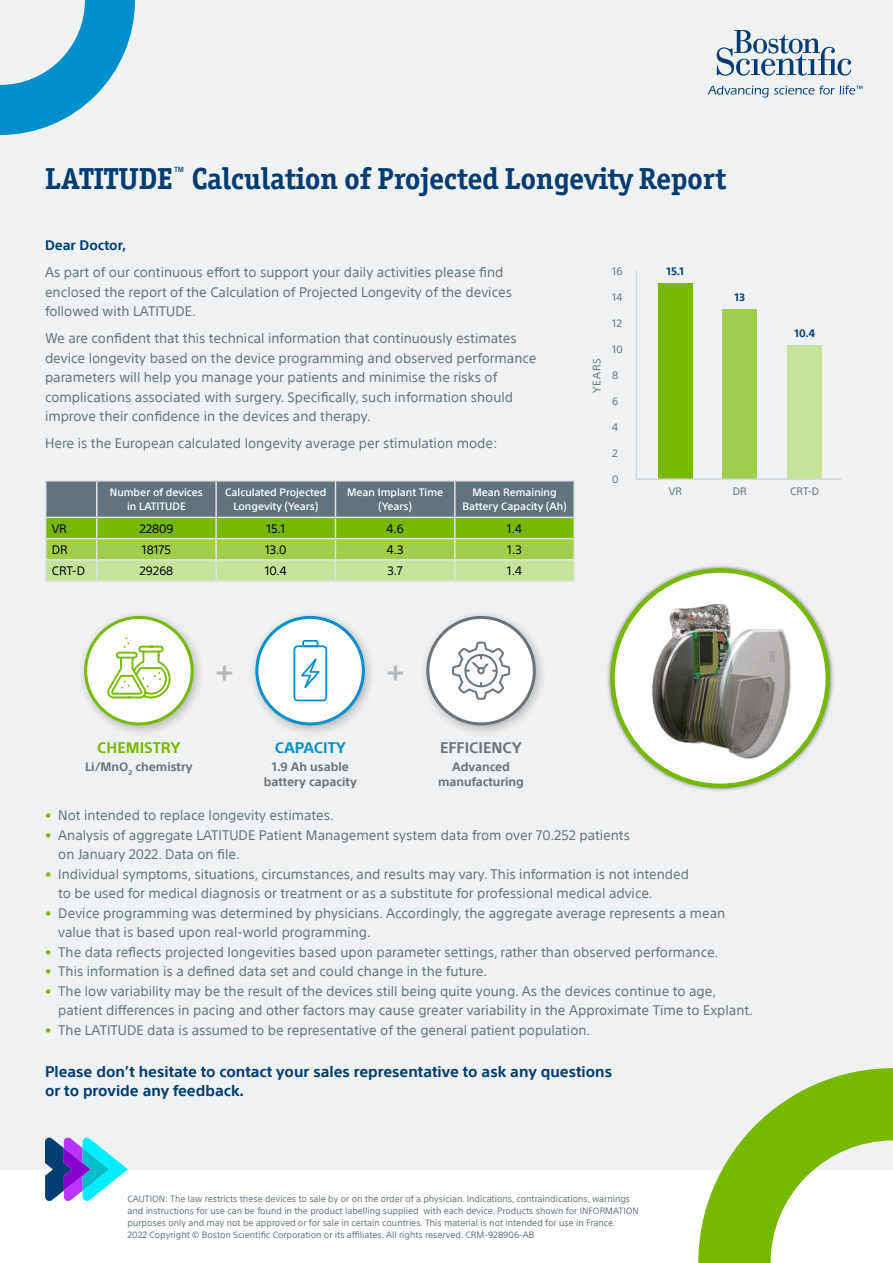
<style>
.page{position:relative;width:893px;height:1263px;background:#fff}
.page>*{position:absolute;margin:0;border:0;box-sizing:border-box;transform-origin:0 0}
.t1{font:700 31.8px "SST";color:#b4b9bd}
.t2{font:700 30.45px "Officina Serif ITC Pro";color:#003c71}
.t3{font:700 15px/19.5px "SST";color:#003c71}
.t4{font:700 15px "SST";color:#6a737b}
.t5{font:700 15px "SST";color:#76b900}
.t6{font:700 15px "SST";color:#008ecd}
.t7{font:13.5px/19.5px "SST";color:#61737b}
.t8{font:700 13.5px "SST";color:#003c71}
.t9{font:700 12px/15px "SST";color:#6a737b;text-align:center}
.t10{font:12px "SST";color:#000}
.t11{font:500 10.5px/13.5px "SST";color:#fff;text-align:center}
.t12{font:10.5px "SST";color:#61737b}
.t13{font:700 10.5px "SST";color:#003c71}
.t14{font:9px/12px "SST";color:#61737b}
.s1{color:#76b900}
</style>
<div class="page">
<div style="left:1px;top:0;width:892px;height:1169px;background:#eff1f2"></div>
<div style="left:605px;top:564px;width:229px;height:229px;background:#000;opacity:.5"></div>
<svg style="left:612px;top:570px;width:216px;height:216px"></svg>
<div style="left:248px;top:608px;width:129px;height:129px;background:#000;opacity:.3"></div>
<div style="left:242px;top:606px;width:135px;height:119px;background:#000;opacity:.3"></div>
<div style="left:257px;top:617px;width:106px;height:107px;background:#fff;border-radius:50%"></div>
<div style="left:255px;top:616px;width:110px;height:109px;border:3px solid #008ecd;border-radius:50%"></div>
<div style="left:76px;top:608px;width:130px;height:129px;background:#000;opacity:.3"></div>
<div style="left:70px;top:606px;width:135px;height:119px;background:#000;opacity:.3"></div>
<div style="left:86px;top:617px;width:106px;height:107px;background:#fff;border-radius:50%"></div>
<div style="left:84px;top:616px;width:110px;height:109px;border:3px solid #76b900;border-radius:50%"></div>
<svg style="left:107px;top:637px;width:64px;height:61px"></svg>
<svg style="left:294px;top:640px;width:33px;height:61px"></svg>
<div style="left:419px;top:608px;width:129px;height:129px;background:#000;opacity:.3"></div>
<div style="left:413px;top:606px;width:135px;height:119px;background:#000;opacity:.3"></div>
<div style="left:428px;top:617px;width:106px;height:107px;background:#fff;border-radius:50%"></div>
<div style="left:426px;top:616px;width:110px;height:109px;border:3px solid #6a737b;border-radius:50%"></div>
<svg style="left:452px;top:641px;width:58px;height:59px"></svg>
<svg style="left:717px;top:30px;width:134px;height:46px"></svg>
<svg style="left:708px;top:86px;width:154px;height:12px"></svg>
<svg style="left:698px;top:1068px;width:195px;height:195px"></svg>
<hr style="left:45px;top:480px;width:52px;height:2px;background:#dfe3e4">
<hr style="left:97px;top:480px;width:119px;height:2px;background:#dfe3e4">
<hr style="left:216px;top:480px;width:119px;height:2px;background:#dfe3e4">
<hr style="left:335px;top:480px;width:120px;height:2px;background:#dfe3e4">
<hr style="left:455px;top:480px;width:120px;height:2px;background:#dfe3e4">
<svg style="left:45px;top:481px;width:530px;height:99px;background:#8daf66"></svg>
<hr style="left:45px;top:580px;width:52px;height:2px;background:#dfe3e4">
<hr style="left:97px;top:580px;width:119px;height:2px;background:#dfe3e4">
<hr style="left:216px;top:580px;width:119px;height:2px;background:#dfe3e4">
<hr style="left:335px;top:580px;width:120px;height:2px;background:#dfe3e4">
<hr style="left:455px;top:580px;width:120px;height:2px;background:#dfe3e4">
<img style="left:605px;top:585px;width:229px;height:203px">
<svg style="left:636px;top:271px;width:205px;height:209px"></svg>
<svg style="left:45px;top:1137px;width:83px;height:64px"></svg>
<svg style="left:0;top:0;width:135px;height:135px"></svg>
<h2 class="t2" style="left:45px;top:160px;width:682px">LATITUDE<sup>™</sup> Calculation of Projected Longevity Report</h2>
<p class="t8" style="left:45px;top:238px;width:83px">Dear Doctor,</p>
<p class="t7" style="left:45px;top:263px;width:469px">As part of our continuous effort to support your daily activities please find enclosed the report of the Calculation of Projected Longevity of the devices followed with LATITUDE.</p>
<p class="t7" style="left:45px;top:329px;width:493px">We are confident that this technical information that continuously estimates device longevity based on the device programming and observed performance parameters will help you manage your patients and minimise the risks of complications associated with surgery. Specifically, such information should improve their confidence in the devices and therapy.</p>
<p class="t7" style="left:45px;top:434px;width:454px">Here is the European calculated longevity average per stimulation mode:</p>
<p class="t12" style="left:591px;top:393px;width:37px;rotate:-90deg">YEARS</p>
<p class="t12" style="left:612px;top:265px;width:12px">16</p>
<p class="t12" style="left:612px;top:291px;width:12px">14</p>
<p class="t12" style="left:612px;top:317px;width:11px">12</p>
<p class="t12" style="left:612px;top:343px;width:12px">10</p>
<p class="t12" style="left:612px;top:369px;width:8px">8</p>
<p class="t12" style="left:612px;top:395px;width:8px">6</p>
<p class="t12" style="left:612px;top:421px;width:8px">4</p>
<p class="t12" style="left:612px;top:447px;width:7px">2</p>
<p class="t12" style="left:612px;top:473px;width:8px">0</p>
<p class="t13" style="left:666px;top:265px;width:19px">15.1</p>
<p class="t13" style="left:734px;top:291px;width:12px">13</p>
<p class="t11" style="left:110px;top:486px;width:95px">Number of devices in LATITUDE</p>
<p class="t11" style="left:225px;top:486px;width:103px">Calculated Projected<br>Longevity (Years)</p>
<p class="t11" style="left:347px;top:486px;width:98px">Mean Implant Time (Years)</p>
<p class="t11" style="left:462px;top:486px;width:106px">Mean Remaining<br>Battery Capacity (Ah)</p>
<p class="t10" style="left:52px;top:521px;width:16px">VR</p>
<p class="t10" style="left:139px;top:521px;width:36px">22809</p>
<p class="t10" style="left:266px;top:521px;width:20px">15.1</p>
<p class="t10" style="left:387px;top:521px;width:19px">4.6</p>
<p class="t10" style="left:507px;top:521px;width:17px">1.4</p>
<p class="t10" style="left:52px;top:542px;width:17px">DR</p>
<p class="t10" style="left:142px;top:542px;width:30px">18175</p>
<p class="t10" style="left:265px;top:542px;width:23px">13.0</p>
<p class="t10" style="left:387px;top:542px;width:18px">4.3</p>
<p class="t10" style="left:507px;top:542px;width:16px">1.3</p>
<p class="t10" style="left:52px;top:564px;width:35px">CRT-D</p>
<p class="t10" style="left:140px;top:564px;width:35px">29268</p>
<p class="t10" style="left:265px;top:564px;width:24px">10.4</p>
<p class="t10" style="left:387px;top:564px;width:17px">3.7</p>
<p class="t10" style="left:507px;top:564px;width:17px">1.4</p>
<h1 class="t1" style="left:216px;top:653px;width:19px">+</h1>
<h1 class="t1" style="left:387px;top:653px;width:19px">+</h1>
<p class="t5" style="left:97px;top:738px;width:85px">CHEMISTRY</p>
<p class="t9" style="left:85px;top:759px;width:109px">Li/MnO<sub>2</sub> chemistry</p>
<p class="t6" style="left:275px;top:738px;width:73px">CAPACITY</p>
<p class="t9" style="left:264px;top:759px;width:94px">1.9 Ah usable battery capacity</p>
<p class="t4" style="left:440px;top:738px;width:83px">EFFICIENCY</p>
<p class="t9" style="left:438px;top:759px;width:87px">Advanced manufacturing</p>
<p class="t12" style="left:669px;top:485px;width:15px">VR</p>
<p class="t12" style="left:733px;top:485px;width:15px">DR</p>
<p class="t7" style="left:45px;top:806px;width:290px"><span class="s1">•</span> Not intended to replace longevity estimates.</p>
<p class="t7" style="left:58px;top:825px;width:573px;text-indent:-13px"><span class="s1">•</span> Analysis of aggregate LATITUDE Patient Management system data from over 70.252 patients on January 2022. Data on file.</p>
<p class="t7" style="left:58px;top:864px;width:632px;text-indent:-13px"><span class="s1">•</span> Individual symptoms, situations, circumstances, and results may vary. This information is not intended to be used for medical diagnosis or treatment or as a substitute for professional medical advice.</p>
<p class="t7" style="left:58px;top:903px;width:668px;text-indent:-13px"><span class="s1">•</span> Device programming was determined by physicians. Accordingly, the aggregate average represents a mean value that is based upon real-world programming.</p>
<p class="t7" style="left:45px;top:942px;width:675px"><span class="s1">•</span> The data reflects projected longevities based upon parameter settings, rather than observed performance.</p>
<p class="t7" style="left:45px;top:962px;width:444px"><span class="s1">•</span> This information is a defined data set and could change in the future.</p>
<p class="t7" style="left:58px;top:981px;width:696px;text-indent:-13px"><span class="s1">•</span> The low variability may be the result of the devices still being quite young. As the devices continue to age, patient differences in pacing and other factors may cause greater variability in the Approximate Time to Explant.</p>
<p class="t7" style="left:45px;top:1020px;width:547px"><span class="s1">•</span> The LATITUDE data is assumed to be representative of the general patient population.</p>
<p class="t3" style="left:45px;top:1061px;width:569px">Please don’t hesitate to contact your sales representative to ask any questions or to provide any feedback.</p>
<p class="t14" style="left:128px;top:1192px;width:513px">CAUTION: The law restricts these devices to sale by or on the order of a physician. Indications, contraindications, warnings and instructions for use can be found in the product labelling supplied with each device. Products shown for INFORMATION purposes only and may not be approved or for sale in certain countries. This material is not intended for use in France.<br>2022 Copyright © Boston Scientific Corporation or its affiliates. All rights reserved. CRM-928906-AB</p>
<p class="t13" style="left:794px;top:327px;width:22px">10.4</p>
<p class="t12" style="left:790px;top:485px;width:31px">CRT-D</p>
</div>
